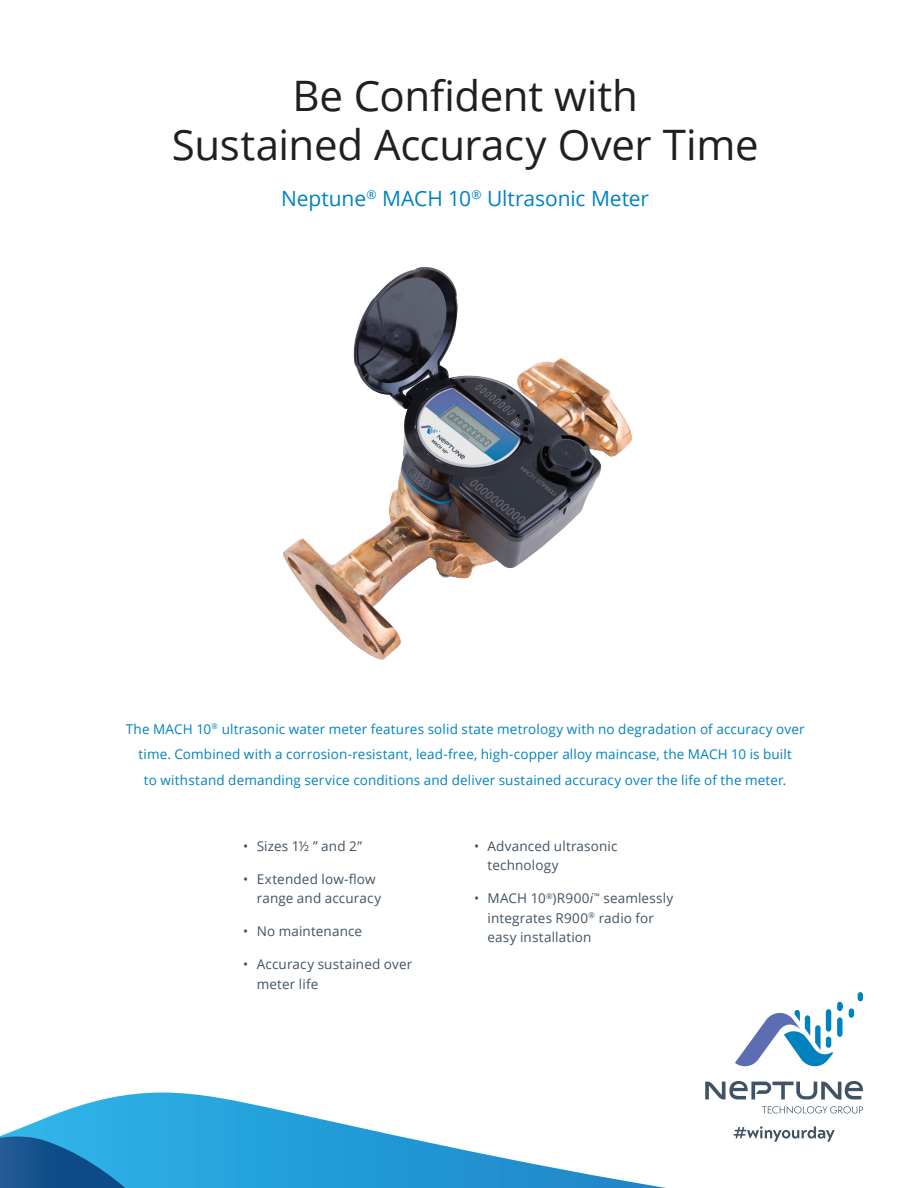
<style>
.page{position:relative;width:918px;height:1188px;background:#fff}
.page>*{position:absolute;margin:0;border:0;box-sizing:border-box;transform-origin:0 0}
.t1{font:42px/49.5px "Open Sans";letter-spacing:-.01em;color:#231f20;text-align:center}
.t2{font:21px "Open Sans";letter-spacing:-.005em;color:#0082bf}
.t3{font:13.5px/25.5px "Open Sans";letter-spacing:.01em;color:#0082bf;text-align:center}
.t4{font:13.5px/19.5px "Open Sans";letter-spacing:.01em;color:#405364}
.s1{font-style:italic}
</style>
<div class="page">
<svg style="left:0;top:1093px;width:666px;height:95px"></svg>
<svg style="left:0;top:1137px;width:131px;height:51px;background:#1c70aa"></svg>
<svg style="left:762px;top:1106px;width:101px;height:8px"></svg>
<svg style="left:705px;top:1081px;width:158px;height:19px"></svg>
<div style="left:858px;top:992px;width:5px;height:9px;background:#0082bf;border-radius:3px"></div>
<div style="left:849px;top:1008px;width:5px;height:10px;background:#0082bf;border-radius:3px"></div>
<svg style="left:735px;top:1010px;width:98px;height:57px"></svg>
<div style="left:837px;top:1017px;width:5px;height:20px;background:#0082bf;border-radius:3px"></div>
<div style="left:837px;top:1002px;width:5px;height:9px;background:#0082bf;border-radius:3px"></div>
<svg style="left:734px;top:1126px;width:101px;height:16px"></svg>
<img style="left:283px;top:267px;width:349px;height:393px">
<h1 class="t1" style="left:172px;top:70px;width:588px">Be Confident with<br>Sustained Accuracy Over Time</h1>
<h2 class="t2" style="left:281px;top:184px;width:370px">Neptune<sup>®</sup> MACH 10<sup>®</sup> Ultrasonic Meter</h2>
<p class="t3" style="left:126px;top:716px;width:680px">The MACH 10<sup>®</sup> ultrasonic water meter features solid state metrology with no degradation of accuracy over time. Combined with a corrosion-resistant, lead-free, high-copper alloy maincase, the MACH 10 is built<br>to withstand demanding service conditions and deliver sustained accuracy over the life of the meter.</p>
<p class="t4" style="left:243px;top:836px;width:120px">• Sizes 1½ ” and 2”</p>
<p class="t4" style="left:257px;top:869px;width:126px;text-indent:-14px">• Extended low-flow range and accuracy</p>
<p class="t4" style="left:243px;top:921px;width:120px">• No maintenance</p>
<p class="t4" style="left:257px;top:954px;width:157px;text-indent:-14px">• Accuracy sustained over meter life</p>
<p class="t4" style="left:488px;top:836px;width:132px;text-indent:-14px">• Advanced ultrasonic technology</p>
<p class="t4" style="left:488px;top:888px;width:187px;text-indent:-13px">• MACH 10<sup>®</sup>)R900<span class="s1">i</span><sup>™</sup> seamlessly integrates R900<sup>®</sup> radio for easy installation</p>
</div>
